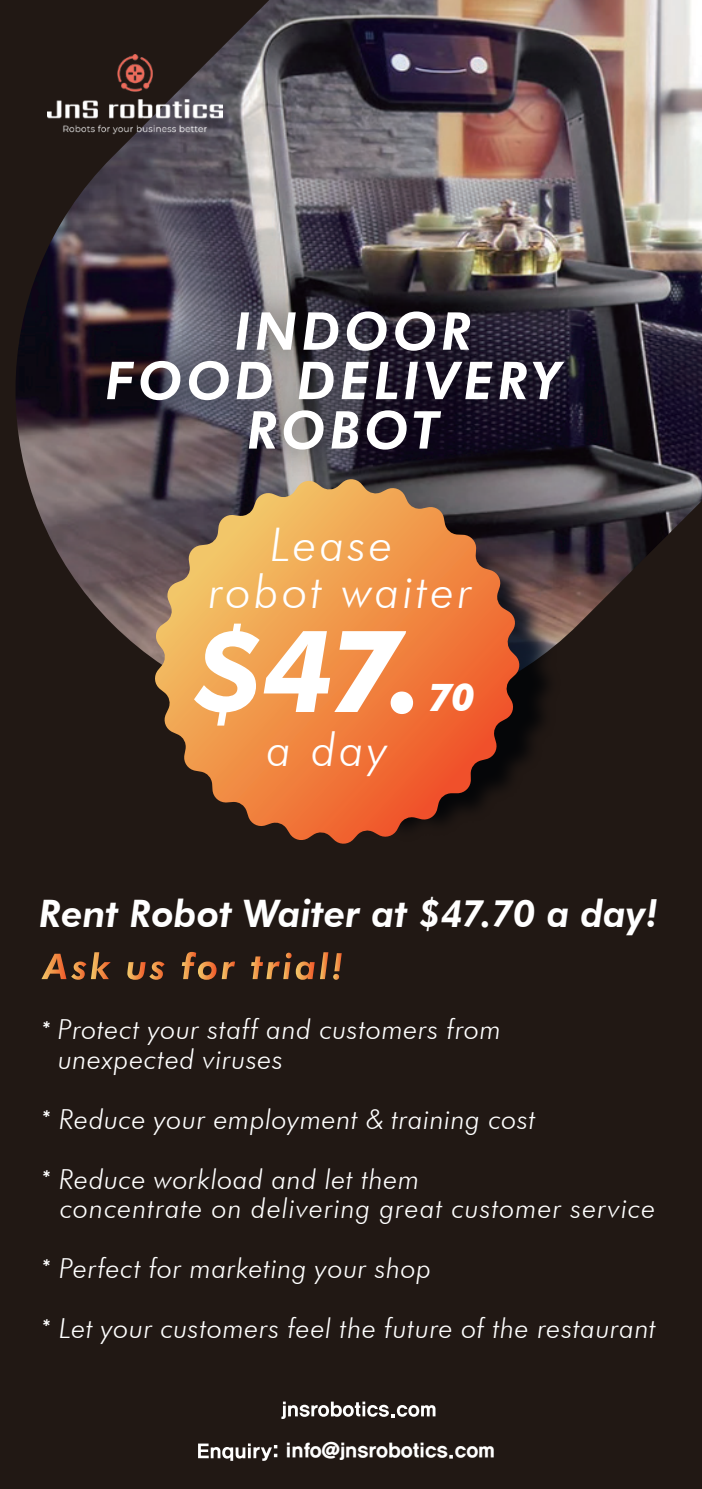
<style>
.page{position:relative;width:702px;height:1489px;background:#fff}
.page>*{position:absolute;margin:0;border:0;box-sizing:border-box;transform-origin:0 0}
.t1{font:italic 700 114.25px "Futura BT";color:#fff}
.t2{font:italic 800 52.25px "Futura BT";letter-spacing:.075em;color:#fff}
.t3{font:italic 300 46.25px/46.2px "Futura BT";letter-spacing:.065em;color:#fff;text-align:center}
.t4{font:italic 700 38.5px "Futura BT";color:#fff}
.t5{font:italic 800 37.75px "Futura BT";color:#fff}
.t6{font:italic 300 27.5px/59.8px "Futura BT";letter-spacing:.025em;color:#fff}
.t7{font:20px "YDI Web YGO160";color:#fff}
</style>
<div class="page">
<div style="left:0;top:0;width:702px;height:1488px;background:#211814"></div>
<img style="left:16px;top:0;width:686px;height:645px">
<img style="left:47px;top:55px;width:175px;height:89px">
<svg style="left:41px;top:952px;width:70px;height:27px"></svg>
<svg style="left:127px;top:961px;width:38px;height:18px"></svg>
<svg style="left:182px;top:951px;width:34px;height:28px"></svg>
<svg style="left:222px;top:961px;width:13px;height:18px"></svg>
<svg style="left:251px;top:952px;width:91px;height:27px"></svg>
<svg style="left:198px;top:1443px;width:79px;height:17px"></svg>
<img style="left:55px;top:255px;width:580px;height:306px">
<img style="left:135px;top:416px;width:531px;height:346px">
<svg style="left:153px;top:479px;width:367px;height:365px;background:#bf7440"></svg>
<svg style="left:281px;top:1401px;width:154px;height:17px"></svg>
<p class="t2" style="left:234px;top:299px;width:238px">INDOOR</p>
<p class="t2" style="left:105px;top:349px;width:458px">FOOD DELIVERY</p>
<p class="t2" style="left:247px;top:398px;width:194px">ROBOT</p>
<p class="t3" style="left:208px;top:521px;width:265px">Lease<br>robot waiter</p>
<p class="t1" style="left:194px;top:602px;width:231px">$47.</p>
<p class="t4" style="left:428px;top:674px;width:48px">70</p>
<p class="t3" style="left:267px;top:726px;width:123px">a day</p>
<p class="t5" style="left:39px;top:890px;width:620px">Rent Robot Waiter at $47.70 a day!</p>
<p class="t6" style="left:58px;top:1014px;width:444px;line-height:29.8px;text-indent:-16px"><sup>*</sup> Protect your staff and customers from unexpected viruses</p>
<p class="t6" style="left:42px;top:1088px;width:495px"><sup>*</sup> Reduce your employment &amp; training cost <sup>*</sup> Reduce workload and let them</p>
<p class="t6" style="left:42px;top:1178px;width:615px;text-indent:18px">concentrate on delivering great customer service <sup>*</sup> Perfect for marketing your shop<br><sup>*</sup> Let your customers feel the future of the restaurant</p>
<p class="t7" style="left:286px;top:1437px;width:211px">info@jnsrobotics.com</p>
</div>
